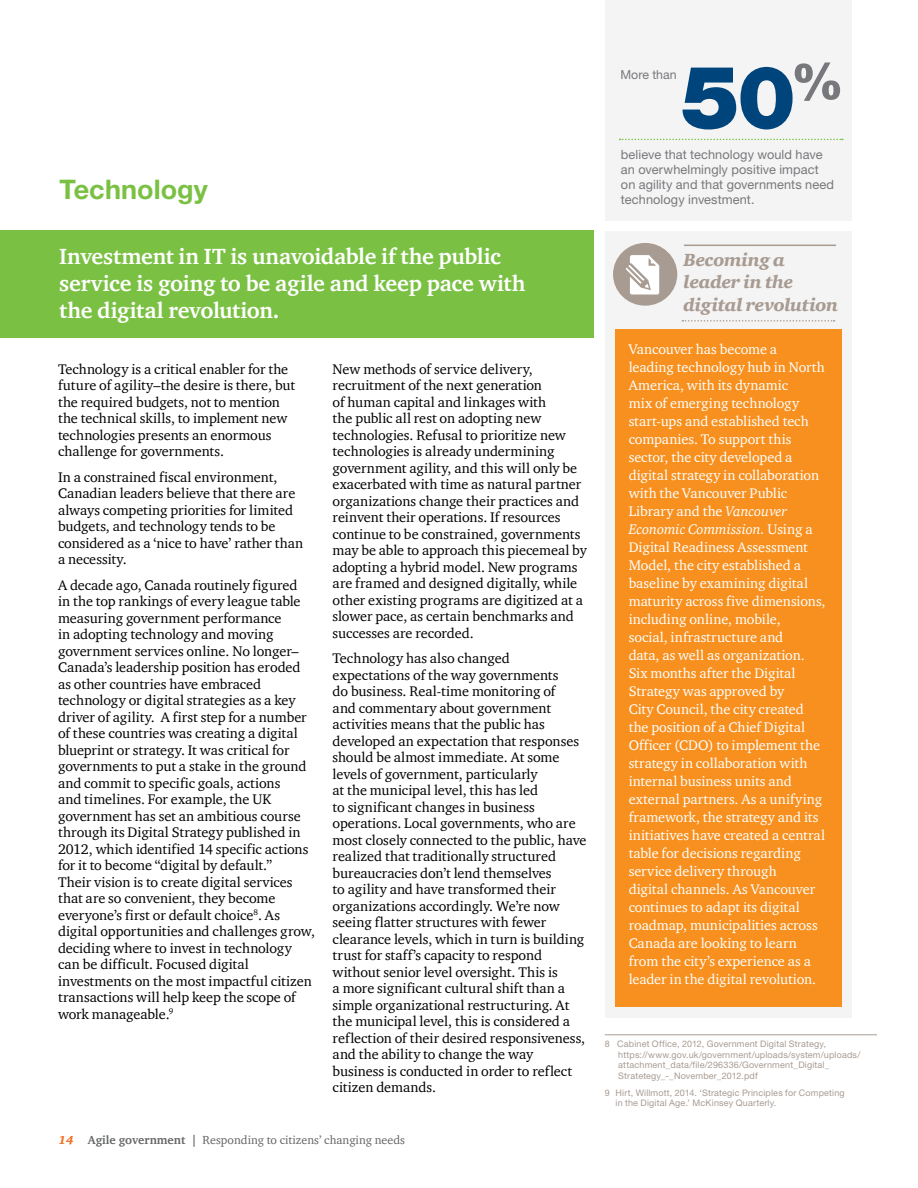
<style>
.page{position:relative;width:918px;height:1188px;background:#fff}
.page>*{position:absolute;margin:0;border:0;box-sizing:border-box;transform-origin:0 0}
.t1{font:700 27px "Helvetica Neue LT";color:#7ac143}
.t2{font:700 22.5px/27px "ITC Charter Com";letter-spacing:-.01em;color:#fff}
.t3{font:italic 900 18px/22.5px "ITC Charter Com";letter-spacing:-.015em;color:#a89b91}
.t4{font:14.25px/16.5px "ITC Charter Com";color:#000}
.t5{font:14.25px/18px "ITC Charter Com";color:#fff}
.t6{font:12.75px/15px "Helvetica Neue LT";letter-spacing:.005em;color:#77787b}
.t7{font:12.3px "Helvetica Neue LT";color:#77787b}
.t8{font:12px "ITC Charter Com";color:#636466}
.t9{font:9px/10.5px "Helvetica Neue LT";letter-spacing:.02em;color:#a89b91}
.s1{font-weight:900;font-style:italic;color:#f36e21}
.s2{font-weight:700}
.s3{font-style:italic}
</style>
<div class="page">
<hr style="left:605px;top:1034px;width:272px;height:1px;background:#a89b91">
<div style="left:605px;top:231px;width:247px;height:786px;background:#f4f4f4"></div>
<div style="left:615px;top:330px;width:227px;height:677px;background:#f7901e"></div>
<div style="left:613px;top:243px;width:64px;height:63px;background:#a89b91;border-radius:50%"></div>
<svg style="left:626px;top:255px;width:33px;height:39px"></svg>
<svg style="left:682px;top:320px;width:153px;height:2px"></svg>
<hr style="left:684px;top:245px;width:152px;height:1px;background:#a89b91">
<div style="left:0;top:230px;width:594px;height:108px;background:#7ac143"></div>
<div style="left:605px;top:0;width:247px;height:221px;background:#f4f4f4"></div>
<svg style="left:620px;top:139px;width:223px;height:1px"></svg>
<svg style="left:682px;top:63px;width:158px;height:66px"></svg>
<p class="t7" style="left:621px;top:67px;width:58px">More than</p>
<h1 class="t1" style="left:59px;top:173px;width:150px">Technology</h1>
<h2 class="t2" style="left:59px;top:242px;width:468px">Investment in IT is unavoidable if the public service is going to be agile and keep pace with the digital revolution.</h2>
<p class="t4" style="left:58px;top:360px;width:239px">Technology is a critical enabler for the future of agility–the desire is there, but the required budgets, not to mention the technical skills, to implement new technologies presents an enormous challenge for governments.</p>
<p class="t4" style="left:58px;top:468px;width:247px">In a constrained fiscal environment, Canadian leaders believe that there are always competing priorities for limited budgets, and technology tends to be considered as a ‘nice to have’ rather than a necessity.</p>
<p class="t4" style="left:58px;top:576px;width:258px">A decade ago, Canada routinely figured<br>in the top rankings of every league table measuring government performance<br>in adopting technology and moving government services online. No longer– Canada’s leadership position has eroded as other countries have embraced technology or digital strategies as a key driver of agility. A first step for a number of these countries was creating a digital blueprint or strategy. It was critical for governments to put a stake in the ground and commit to specific goals, actions<br>and timelines. For example, the UK government has set an ambitious course through its Digital Strategy published in 2012, which identified 14 specific actions for it to become “digital by default.”<br>Their vision is to create digital services that are so convenient, they become everyone’s first or default choice<sup>8</sup>. As digital opportunities and challenges grow, deciding where to invest in technology can be difficult. Focused digital investments on the most impactful citizen transactions will help keep the scope of work manageable.<sup>9</sup></p>
<p class="t4" style="left:333px;top:361px;width:256px">New methods of service delivery, recruitment of the next generation<br>of human capital and linkages with<br>the public all rest on adopting new technologies. Refusal to prioritize new technologies is already undermining government agility, and this will only be exacerbated with time as natural partner organizations change their practices and reinvent their operations. If resources continue to be constrained, governments may be able to approach this piecemeal by adopting a hybrid model. New programs are framed and designed digitally, while other existing programs are digitized at a slower pace, as certain benchmarks and successes are recorded.</p>
<p class="t4" style="left:333px;top:650px;width:255px">Technology has also changed expectations of the way governments<br>do business. Real-time monitoring of<br>and commentary about government activities means that the public has developed an expectation that responses should be almost immediate. At some levels of government, particularly<br>at the municipal level, this has led<br>to significant changes in business operations. Local governments, who are most closely connected to the public, have realized that traditionally structured bureaucracies don’t lend themselves<br>to agility and have transformed their organizations accordingly. We’re now seeing flatter structures with fewer clearance levels, which in turn is building trust for staff’s capacity to respond without senior level oversight. This is<br>a more significant cultural shift than a simple organizational restructuring. At the municipal level, this is considered a reflection of their desired responsiveness, and the ability to change the way business is conducted in order to reflect citizen demands.</p>
<p class="t8" style="left:59px;top:1132px;width:348px"><span class="s1">14</span> <span class="s2">Agile government |</span> Responding to citizens’ changing needs</p>
<p class="t6" style="left:621px;top:147px;width:215px">believe that technology would have an overwhelmingly positive impact on agility and that governments need technology investment.</p>
<p class="t3" style="left:684px;top:248px;width:156px">Becoming a leader in the digital revolution</p>
<p class="t5" style="left:629px;top:340px;width:198px">Vancouver has become a leading technology hub in North<br>America, with its dynamic<br>mix of emerging technology start-ups and established tech companies. To support this sector, the city developed a digital strategy in collaboration with the Vancouver Public<br>Library and the <span class="s3">Vancouver<br>Economic Commission.</span> Using a<br>Digital Readiness Assessment<br>Model, the city established a baseline by examining digital maturity across five dimensions, including online, mobile,<br>social, infrastructure and<br>data, as well as organization.<br>Six months after the Digital<br>Strategy was approved by<br>City Council, the city created the position of a Chief Digital<br>Officer (CDO) to implement the strategy in collaboration with internal business units and external partners. As a unifying framework, the strategy and its initiatives have created a central table for decisions regarding service delivery through<br>digital channels. As Vancouver continues to adapt its digital roadmap, municipalities across<br>Canada are looking to learn from the city’s experience as a leader in the digital revolution.</p>
<p class="t9" style="left:618px;top:1038px;width:244px;text-indent:-14px">8 Cabinet Office, 2012, Government Digital Strategy, https://www.gov.uk/government/uploads/system/uploads/ attachment_data/file/296336/Government_Digital_ Stratetegy_-_November_2012.pdf</p>
<p class="t9" style="left:616px;top:1087px;width:231px;text-indent:-11px">9 Hirt, Willmott, 2014. ‘Strategic Principles for Competing in the Digital Age.’ McKinsey Quarterly.</p>
</div>
